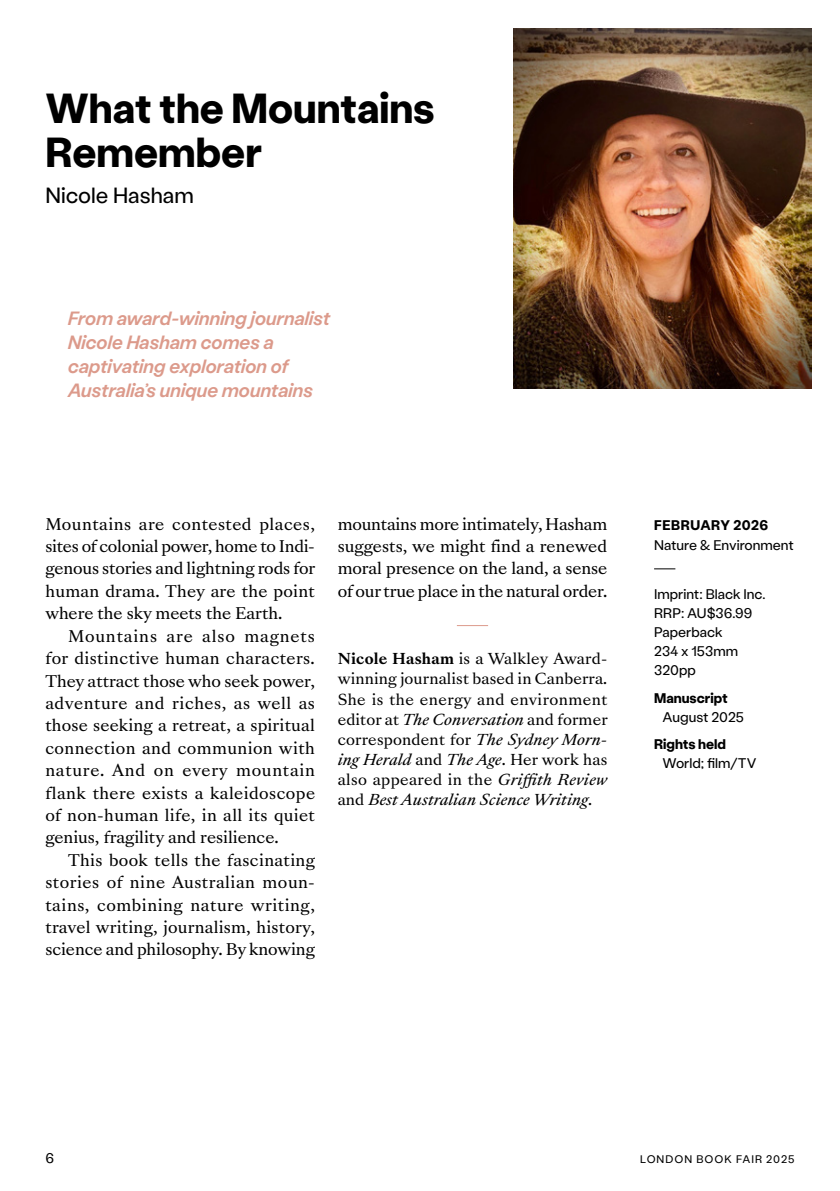
<style>
.page{position:relative;width:840px;height:1191px;background:#fff}
.page>*{position:absolute;margin:0;border:0;box-sizing:border-box;transform-origin:0 0}
.t1{font:700 42px/44px "Black Inc Stabil Grotesk 70";color:#000}
.t2{font:22px "Black Inc Stabil Grotesk 50";color:#000}
.t3{font:italic 500 19.2px/24px "Black Inc Stabil Grotesk 65";letter-spacing:.01em;color:#dc9a8b}
.t4{font:15.6px/22.4px "Sang Bleu Versailles";letter-spacing:-.005em;color:#000;text-align:justify}
.t5{font:14.6px/20.2px "Sang Bleu Versailles";letter-spacing:.015em;color:#000}
.t6{font:14px/19px "Black Inc Stabil Grotesk 50";color:#000}
.t7{font:700 14px "Black Inc Stabil Grotesk 70";color:#000}
.t8{font:700 14px "Black Inc Stabil Grotesk 70";letter-spacing:.035em;color:#000}
.t9{font:11px "Black Inc Stabil Grotesk 50";letter-spacing:.09em;color:#000}
.s1{font-weight:700}
.s2{font-style:italic}
</style>
<div class="page">
<hr style="left:456px;top:625px;width:32px;height:1px;background:#dc9a8b">
<svg style="left:654px;top:568px;width:21px;height:1px"></svg>
<img style="left:513px;top:28px;width:298px;height:360px">
<h1 class="t1" style="left:45px;top:84px;width:391px">What the Mountains<br>Remember</h1>
<h2 class="t2" style="left:45px;top:181px;width:150px">Nicole Hasham</h2>
<p class="t3" style="left:68px;top:305px;width:263px">From award-winning journalist<br>Nicole Hasham comes a captivating exploration of<br>Australia’s unique mountains</p>
<p class="t4" style="left:45px;top:513px;width:271px;text-align:left">Mountains are contested places, sites of colonial power, home to Indi&shy;genous stories and lightning rods for human drama. They are the point where the sky meets the Earth.</p>
<p class="t4" style="left:45px;top:625px;width:271px;text-indent:23px">Mountains are also magnets for distinctive human characters.<br>They attract those who seek power, adventure and riches, as well as those seeking a retreat, a spiritual connection and communion with nature. And on every mountain flank there exists a kaleidoscope of non-human life, in all its quiet genius, fragility and resilience.</p>
<p class="t4" style="left:45px;top:849px;width:271px;text-indent:23px">This book tells the fascinating stories of nine Australian moun&shy;tains, combining nature writing, travel writing, journalism, history, science and philosophy. By knowing</p>
<p class="t4" style="left:337px;top:513px;width:271px">mountains more intimately, Hasham suggests, we might find a renewed moral presence on the land, a sense of our true place in the natural order.</p>
<p class="t5" style="left:337px;top:649px;width:271px"><span class="s1">Nicole Hasham</span> is a Walkley Award&shy;winning journalist based in Canberra.<br>She is the energy and environment editor at <span class="s2">The Conversation</span> and former correspondent for <span class="s2">The Sydney Morn&shy;ing Herald</span> and <span class="s2">The Age</span>. Her work has also appeared in the <span class="s2">Griffith Review </span>and <span class="s2">Best Australian Science Writing</span>.</p>
<p class="t8" style="left:653px;top:515px;width:115px">FEBRUARY 2026</p>
<p class="t6" style="left:653px;top:534px;width:141px">Nature &amp; Environment</p>
<p class="t6" style="left:653px;top:584px;width:113px">Imprint: Black Inc.<br>RRP: AU$36.99<br>Paperback<br>234 x 153mm<br>320pp</p>
<p class="t7" style="left:653px;top:688px;width:75px">Manuscript</p>
<p class="t6" style="left:662px;top:706px;width:83px">August 2025</p>
<p class="t7" style="left:653px;top:734px;width:73px">Rights held</p>
<p class="t6" style="left:662px;top:753px;width:95px">World; film/TV</p>
<p class="t6" style="left:45px;top:1147px;width:10px">6</p>
<p class="t9" style="left:639px;top:1151px;width:156px">LONDON BOOK FAIR 2025</p>
</div>
